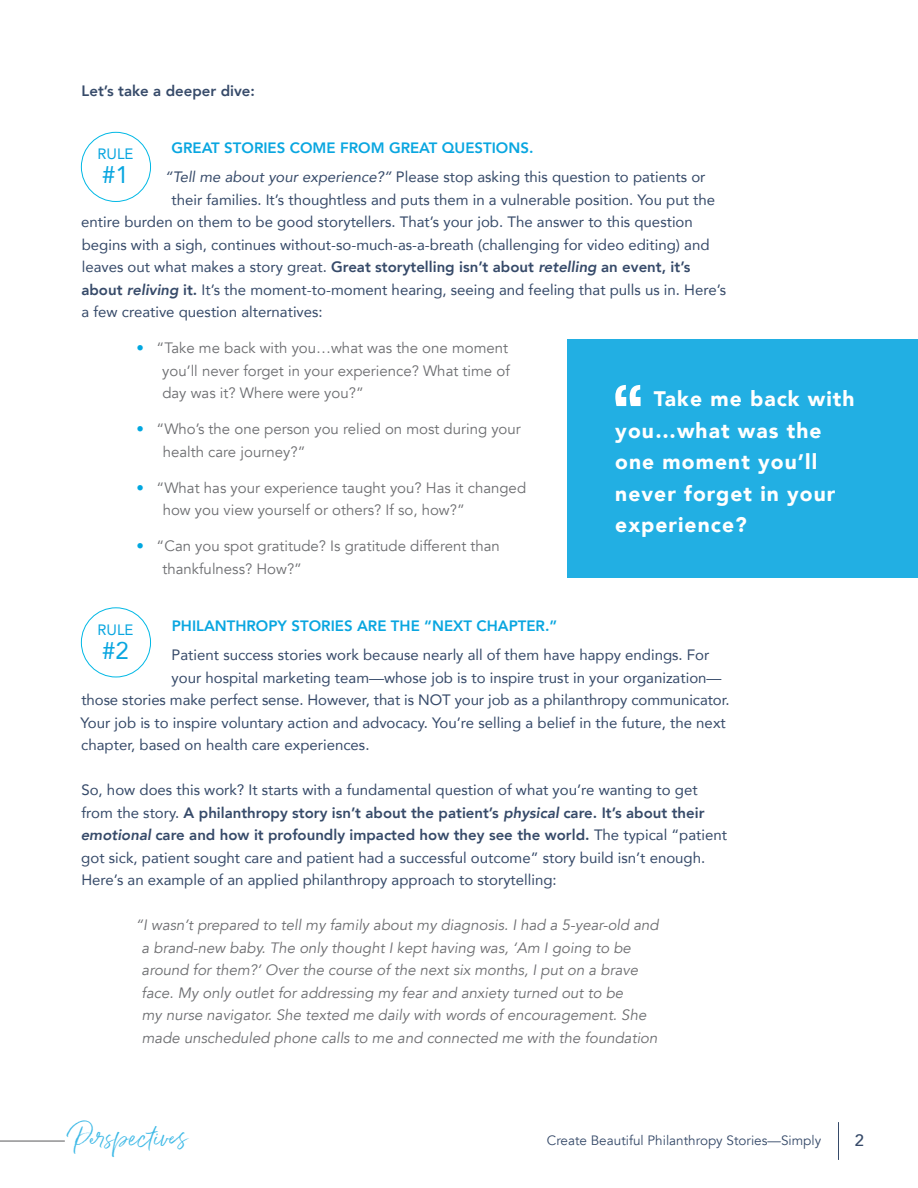
<style>
.page{position:relative;width:918px;height:1188px;background:#fff}
.page>*{position:absolute;margin:0;border:0;box-sizing:border-box;transform-origin:0 0}
.body_text{font:24px "Avenir";color:#09a6e0}
.t1{font:22.5px "Belluga";color:#3bb8e6}
.t2{font:900 21px/31.5px "Avenir";letter-spacing:.05em;color:#fff}
.t3{font:500 16.5px "Avenir";color:#364a69}
.body_text-2{font:15px/22.5px "Avenir";color:#364a69}
.body_text-3{font:italic 15px/22.5px "Avenir";color:#6c6d70}
.t4{font:15px/22.5px "Avenir";color:#6c6d70}
.body_text-4{font:800 15px "Avenir";color:#364a69}
.body_text-5{font:800 15px "Avenir";color:#09a6e0}
.body_text-6{font:15px "Avenir";color:#09a6e0}
.t5{font:13.5px "Avenir";color:#364a69}
.s1{font-style:italic}
.s2{font-weight:400}
.s3{font-weight:800}
.s4{font-weight:800;font-style:italic}
.s5{color:#00a7e0}
</style>
<div class="page">
<hr style="left:0;top:1141px;width:65px;height:1px;background:#58595b">
<hr style="left:838px;top:1122px;width:1px;height:38px;background:#364a69">
<div style="left:81px;top:132px;width:70px;height:70px;border:1px solid #00b8e5;border-radius:50%"></div>
<div style="left:81px;top:607px;width:70px;height:70px;border:1px solid #00b8e5;border-radius:50%"></div>
<div style="left:568px;top:339px;width:350px;height:239px;background:#22afe3"></div>
<svg style="left:615px;top:385px;width:26px;height:21px"></svg>
<p class="body_text-4" style="left:82px;top:79px;width:175px">Let’s take a deeper dive:</p>
<p class="body_text-5" style="left:172px;top:136px;width:363px">GREAT STORIES COME FROM GREAT QUESTIONS.</p>
<p class="body_text-2" style="left:165px;top:165px;width:542px"><span class="s1">“Tell me about your experience?”</span> Please stop asking this question to patients or</p>
<p class="body_text-2" style="left:172px;top:188px;width:545px">their families. It’s thoughtless and puts them in a vulnerable position. You put the</p>
<p class="body_text-2" style="left:81px;top:210px;width:613px">entire burden on them to be good storytellers. That’s your job. The answer to this question</p>
<p class="body_text-2" style="left:82px;top:233px;width:629px">begins with a sigh, continues without-so-much-as-a-breath (challenging for video editing) and</p>
<p class="body_text-4" style="left:82px;top:255px;width:610px"><span class="s2">leaves out what makes a story great.</span> Great storytelling isn’t about <span class="s1">retelling</span> an event, it’s</p>
<p class="body_text-2" style="left:81px;top:278px;width:646px"><span class="s3">about</span> <span class="s4">reliving</span> <span class="s3">it.</span> It’s the moment-to-moment hearing, seeing and feeling that pulls us in. Here’s</p>
<p class="body_text-2" style="left:81px;top:300px;width:243px">a few creative question alternatives:</p>
<p class="t4" style="left:162px;top:337px;width:349px;text-align:justify;text-indent:-26px"><span class="s5">•</span> “Take me back with you…what was the one moment you’ll never forget in your experience? What time of day was it? Where were you?”</p>
<p class="t4" style="left:163px;top:418px;width:360px;text-indent:-26px"><span class="s5">•</span> “Who’s the one person you relied on most during your health care journey?”</p>
<p class="t4" style="left:163px;top:477px;width:365px;text-indent:-26px"><span class="s5">•</span> “What has your experience taught you? Has it changed how you view yourself or others? If so, how?”</p>
<p class="t4" style="left:163px;top:535px;width:339px;text-indent:-26px"><span class="s5">•</span> “Can you spot gratitude? Is gratitude different than thankfulness? How?”</p>
<p class="body_text-6" style="left:97px;top:142px;width:38px">RULE</p>
<p class="body_text" style="left:102px;top:156px;width:28px">#1</p>
<p class="t2" style="left:615px;top:382px;width:241px;text-indent:39px">Take me back with you…what was the one moment you’ll never forget in your experience?</p>
<p class="body_text-5" style="left:172px;top:614px;width:387px">PHILANTHROPY STORIES ARE THE “NEXT CHAPTER.”</p>
<p class="body_text-2" style="left:172px;top:643px;width:539px">Patient success stories work because nearly all of them have happy endings. For</p>
<p class="body_text-2" style="left:172px;top:666px;width:552px">your hospital marketing team—whose job is to inspire trust in your organization—</p>
<p class="body_text-2" style="left:81px;top:688px;width:650px">those stories make perfect sense. However, that is NOT your job as a philanthropy communicator.</p>
<p class="body_text-2" style="left:81px;top:711px;width:647px">Your job is to inspire voluntary action and advocacy. You’re selling a belief in the future, the next</p>
<p class="body_text-2" style="left:81px;top:733px;width:290px">chapter, based on health care experiences.</p>
<p class="body_text-2" style="left:81px;top:778px;width:648px">So, how does this work? It starts with a fundamental question of what you’re wanting to get from the story. <span class="s3">A philanthropy story isn’t about the patient’s</span> <span class="s4">physical</span> <span class="s3">care. It’s about their </span><span class="s4">emotional</span> <span class="s3">care and how it profoundly impacted how they see the world.</span> The typical “patient got sick, patient sought care and patient had a successful outcome” story build isn’t enough.<br>Here’s an example of an applied philanthropy approach to storytelling:</p>
<p class="body_text-3" style="left:142px;top:914px;width:519px;text-indent:-6px">“I wasn’t prepared to tell my family about my diagnosis. I had a 5-year-old and a brand-new baby. The only thought I kept having was, ‘Am I going to be around for them?’ Over the course of the next six months, I put on a brave face. My only outlet for addressing my fear and anxiety turned out to be<br>my nurse navigator. She texted me daily with words of encouragement. She made unscheduled phone calls to me and connected me with the foundation</p>
<p class="body_text-6" style="left:97px;top:618px;width:38px">RULE</p>
<p class="body_text" style="left:102px;top:631px;width:28px">#2</p>
<p class="t1" style="left:70px;top:1126px;width:110px;rotate:-1deg">Per spectives</p>
<p class="t5" style="left:547px;top:1132px;width:276px">Create Beautiful Philanthropy Stories—Simply</p>
<p class="t3" style="left:855px;top:1126px;width:11px">2</p>
</div>
